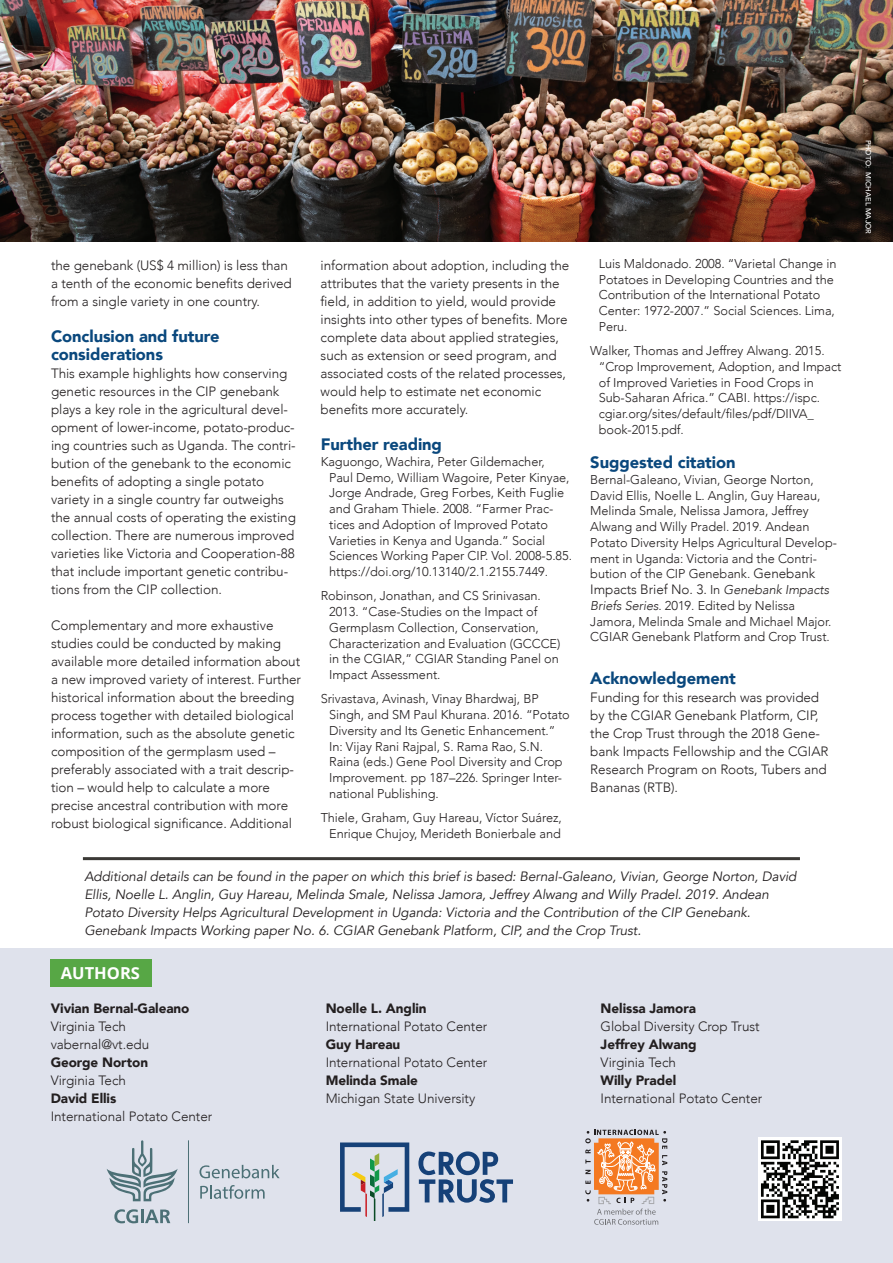
<style>
.page{position:relative;width:893px;height:1263px;background:#fff}
.page>*{position:absolute;margin:0;border:0;box-sizing:border-box;transform-origin:0 0}
.t1{font:900 16.5px/18px "Avenir";letter-spacing:-.005em;color:#0a487d}
.t2{font:700 16.5px "Open Sans";color:#fff}
.t3{font:300 13.5px/18px "Avenir";letter-spacing:-.005em;color:#231f20}
.t4{font:italic 13.5px/18px "Avenir";letter-spacing:-.005em;color:#231f20}
.t5{font:900 13.5px "Avenir";letter-spacing:-.005em;color:#231f20}
.t6{font:300 12.75px/15.8px "Avenir";letter-spacing:-.005em;color:#231f20}
.t7{font:500 7.5px "Avenir";letter-spacing:-.005em;color:#fff}
.s1{font-size:13.5px}
.s2{font-size:12.75px}
.s3{font-style:italic;font-size:12.75px}
.s4{font-style:italic}
</style>
<div class="page">
<div style="left:0;top:948px;width:893px;height:315px;background:#dfe2ec"></div>
<div style="left:51px;top:959px;width:101px;height:28px;background:#57a745"></div>
<svg style="left:340px;top:1142px;width:69px;height:79px"></svg>
<svg style="left:418px;top:1151px;width:95px;height:52px"></svg>
<svg style="left:107px;top:1140px;width:71px;height:61px"></svg>
<svg style="left:114px;top:1209px;width:56px;height:14px"></svg>
<hr style="left:188px;top:1140px;width:1px;height:83px;background:#4c7076">
<svg style="left:199px;top:1165px;width:81px;height:13px"></svg>
<svg style="left:200px;top:1185px;width:65px;height:14px"></svg>
<div style="left:758px;top:1137px;width:84px;height:84px;background:#fff"></div>
<svg style="left:761px;top:1140px;width:78px;height:78px"></svg>
<hr style="left:83px;top:857px;width:717px;height:3px;background:#3b3936">
<svg style="left:585px;top:1130px;width:82px;height:95px"></svg>
<img style="left:0;top:0;width:893px;height:242px">
<p class="t3" style="left:51px;top:256px;width:242px">the genebank (US$ 4 million) is less than a tenth of the economic benefits derived from a single variety in one country.</p>
<p class="t1" style="left:51px;top:327px;width:170px">Conclusion and future considerations</p>
<p class="t3" style="left:51px;top:364px;width:246px">This example highlights how conserving genetic resources in the CIP genebank plays a key role in the agricultural devel&shy;opment of lower-income, potato-produc&shy;ing countries such as Uganda. The contri&shy;bution of the genebank to the economic benefits of adopting a single potato variety in a single country far outweighs the annual costs of operating the existing collection. There are numerous improved varieties like Victoria and Cooperation-88 that include important genetic contribu&shy;tions from the CIP collection.</p>
<p class="t3" style="left:51px;top:616px;width:252px">Complementary and more exhaustive studies could be conducted by making available more detailed information about a new improved variety of interest. Further historical information about the breeding process together with detailed biological information, such as the absolute genetic composition of the germplasm used – preferably associated with a trait descrip&shy;tion – would help to calculate a more precise ancestral contribution with more robust biological significance. Additional</p>
<p class="t3" style="left:321px;top:256px;width:250px">information about adoption, including the attributes that the variety presents in the field, in addition to yield, would provide insights into other types of benefits. More complete data about applied strategies, such as extension or seed program, and associated costs of the related processes, would help to estimate net economic benefits more accurately.</p>
<p class="t1" style="left:321px;top:435px;width:123px">Further reading</p>
<p class="t6" style="left:329px;top:454px;width:244px;text-indent:-9px">Kaguongo, Wachira, Peter Gildemacher,<br>Paul Demo, William Wagoire, Peter Kinyae, Jorge Andrade, Greg Forbes, Keith Fuglie and Graham Thiele. 2008. “Farmer Prac&shy;tices and Adoption of Improved Potato Varieties in Kenya and Uganda.” Social Sciences Working Paper CIP. Vol. 2008-5.85. https://doi.org/10.13140/2.1.2155.7449.</p>
<p class="t6" style="left:329px;top:588px;width:233px;text-indent:-9px">Robinson, Jonathan, and CS Srinivasan.<br>2013. “Case-Studies on the Impact of Germplasm Collection, Conservation, Characterization and Evaluation (GCCCE) in the CGIAR,” CGIAR Standing Panel on Impact Assessment.</p>
<p class="t6" style="left:329px;top:691px;width:242px;text-indent:-9px">Srivastava, Avinash, Vinay Bhardwaj, BP Singh, and SM Paul Khurana. 2016. “Potato Diversity and Its Genetic Enhancement.” In: Vijay Rani Rajpal, S. Rama Rao, S.N.<br>Raina (eds.) Gene Pool Diversity and Crop Improvement. pp 187–226. Springer Inter&shy;national Publishing.</p>
<p class="t6" style="left:321px;top:810px;width:243px;text-align:center">Thiele, Graham, Guy Hareau, Víctor Suárez,<br>Enrique Chujoy, Merideth Bonierbale and</p>
<p class="t6" style="left:599px;top:256px;width:239px">Luis Maldonado. 2008. “Varietal Change in Potatoes in Developing Countries and the Contribution of the International Potato Center: 1972-2007.” Social Sciences. Lima, Peru.</p>
<p class="t6" style="left:599px;top:343px;width:244px;text-indent:-9px">Walker, Thomas and Jeffrey Alwang. 2015. “Crop Improvement, Adoption, and Impact of Improved Varieties in Food Crops in Sub-Saharan Africa.” CABI. https://ispc. cgiar.org/sites/default/files/pdf/DIIVA_ book-2015.pdf.</p>
<p class="t1" style="left:590px;top:453px;width:147px">Suggested citation</p>
<p class="t6" style="left:590px;top:472px;width:248px">Bernal-Galeano, Vivian, George Norton, David Ellis, Noelle L. Anglin, Guy Hareau, Melinda Smale, Nelissa Jamora, Jeffrey Alwang and Willy Pradel. 2019. Andean Potato Diversity Helps Agricultural Develop&shy;ment in Uganda: Victoria and the Contri&shy;bution of the CIP Genebank. <span class="s1">Genebank</span></p>
<p class="t3" style="left:590px;top:580px;width:240px">Impacts Brief No. 3. <span class="s2">In</span> <span class="s3">Genebank Impacts</span></p>
<p class="t6" style="left:590px;top:597px;width:243px"><span class="s4">Briefs Series</span>. 2019. Edited by Nelissa<br>Jamora, Melinda Smale and Michael Major.<br>CGIAR Genebank Platform and Crop Trust.</p>
<p class="t1" style="left:590px;top:669px;width:147px">Acknowledgement</p>
<p class="t3" style="left:590px;top:688px;width:240px">Funding for this research was provided by the CGIAR Genebank Platform, CIP, the Crop Trust through the 2018 Gene&shy;bank Impacts Fellowship and the CGIAR Research Program on Roots, Tubers and Bananas (RTB).</p>
<p class="t4" style="left:84px;top:868px;width:714px">Additional details can be found in the paper on which this brief is based: Bernal-Galeano, Vivian, George Norton, David Ellis, Noelle L. Anglin, Guy Hareau, Melinda Smale, Nelissa Jamora, Jeffrey Alwang and Willy Pradel. 2019. Andean Potato Diversity Helps Agricultural Development in Uganda: Victoria and the Contribution of the CIP Genebank.<br>Genebank Impacts Working paper No. 6. CGIAR Genebank Platform, CIP, and the Crop Trust.</p>
<p class="t2" style="left:61px;top:961px;width:81px">AUTHORS</p>
<p class="t5" style="left:51px;top:997px;width:140px">Vivian Bernal-Galeano</p>
<p class="t3" style="left:51px;top:1017px;width:100px">Virginia Tech vabernal@vt.edu</p>
<p class="t5" style="left:51px;top:1051px;width:99px">George Norton</p>
<p class="t3" style="left:51px;top:1071px;width:77px">Virginia Tech</p>
<p class="t5" style="left:51px;top:1087px;width:67px">David Ellis</p>
<p class="t3" style="left:51px;top:1107px;width:163px">International Potato Center</p>
<p class="t5" style="left:326px;top:997px;width:103px">Noelle L. Anglin</p>
<p class="t3" style="left:326px;top:1017px;width:163px">International Potato Center</p>
<p class="t5" style="left:326px;top:1033px;width:76px">Guy Hareau</p>
<p class="t3" style="left:326px;top:1053px;width:163px">International Potato Center</p>
<p class="t5" style="left:326px;top:1068px;width:94px">Melinda Smale</p>
<p class="t3" style="left:326px;top:1089px;width:151px">Michigan State University</p>
<p class="t5" style="left:601px;top:996px;width:97px">Nelissa Jamora</p>
<p class="t3" style="left:601px;top:1017px;width:161px">Global Diversity Crop Trust</p>
<p class="t5" style="left:601px;top:1032px;width:98px">Jeffrey Alwang</p>
<p class="t3" style="left:601px;top:1053px;width:77px">Virginia Tech</p>
<p class="t5" style="left:601px;top:1068px;width:77px">Willy Pradel</p>
<p class="t3" style="left:601px;top:1089px;width:163px">International Potato Center</p>
<p class="t7" style="left:875px;top:139px;width:96px;rotate:90deg">PHOTO: MICHAEL MAJOR</p>
</div>
